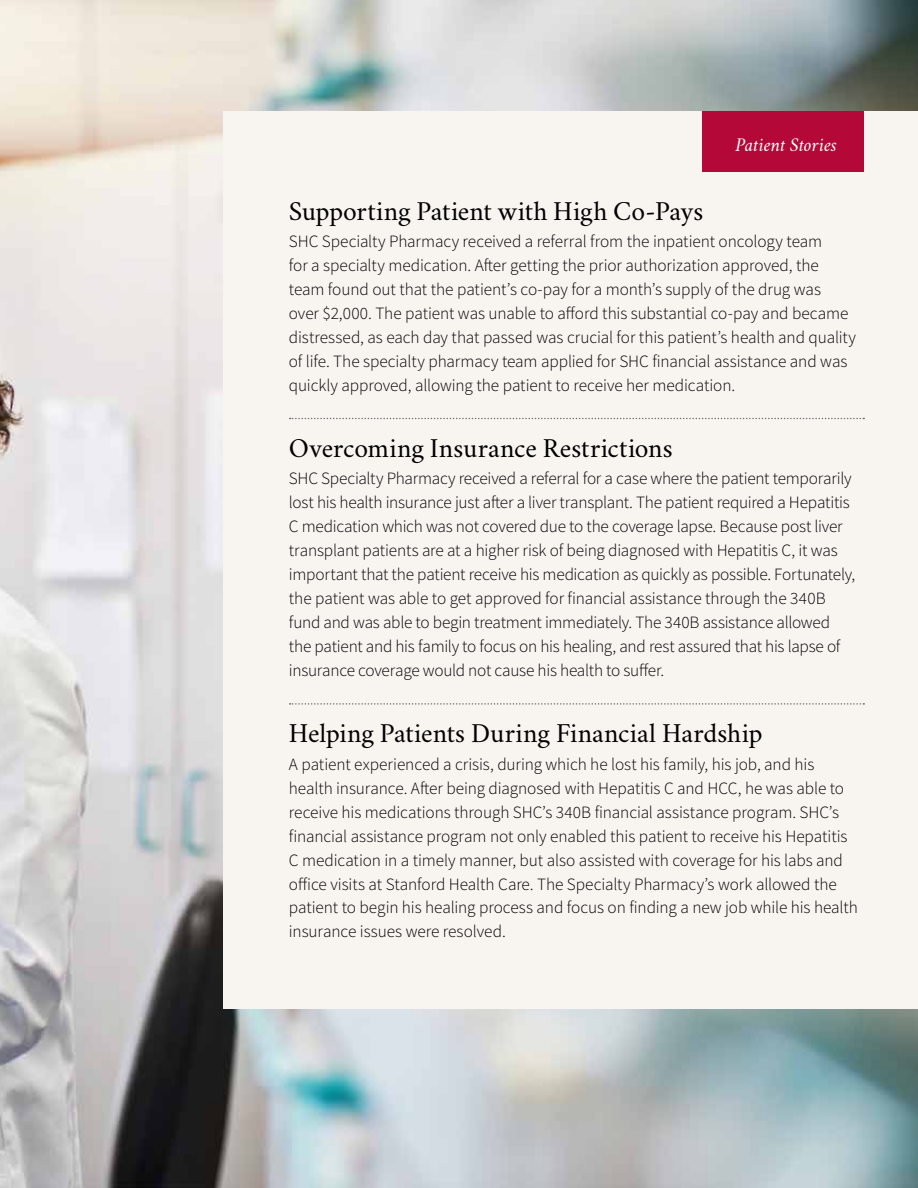
<style>
.page{position:relative;width:918px;height:1188px;background:#fff}
.page>*{position:absolute;margin:0;border:0;box-sizing:border-box;transform-origin:0 0}
.t1{font:27px "Crimson";color:#000}
.t2{font:italic 19.5px "Crimson";color:#fff}
.t3{font:300 17.25px/24px "Source Sans Pro";letter-spacing:-.01em;color:#000}
</style>
<div class="page">
<img style="left:0;top:0;width:918px;height:1188px">
<div style="left:224px;top:111px;width:694px;height:898px;background:#f8f5f1"></div>
<svg style="left:290px;top:418px;width:574px;height:1px"></svg>
<svg style="left:290px;top:703px;width:574px;height:2px"></svg>
<div style="left:702px;top:111px;width:162px;height:60px;background:#b30838"></div>
<p class="t2" style="left:736px;top:133px;width:103px">Patient Stories</p>
<h1 class="t1" style="left:289px;top:192px;width:416px">Supporting Patient with High Co-Pays</h1>
<p class="t3" style="left:289px;top:229px;width:569px">SHC Specialty Pharmacy received a referral from the inpatient oncology team<br>for a specialty medication. After getting the prior authorization approved, the team found out that the patient’s co-pay for a month’s supply of the drug was<br>over $2,000. The patient was unable to afford this substantial co-pay and became distressed, as each day that passed was crucial for this patient’s health and quality of life. The specialty pharmacy team applied for SHC financial assistance and was quickly approved, allowing the patient to receive her medication.</p>
<h1 class="t1" style="left:289px;top:430px;width:385px">Overcoming Insurance Restrictions</h1>
<p class="t3" style="left:289px;top:466px;width:568px">SHC Specialty Pharmacy received a referral for a case where the patient temporarily lost his health insurance just after a liver transplant. The patient required a Hepatitis C medication which was not covered due to the coverage lapse. Because post liver transplant patients are at a higher risk of being diagnosed with Hepatitis C, it was important that the patient receive his medication as quickly as possible. Fortunately, the patient was able to get approved for financial assistance through the 340B fund and was able to begin treatment immediately. The 340B assistance allowed the patient and his family to focus on his healing, and rest assured that his lapse of insurance coverage would not cause his health to suffer.</p>
<h1 class="t1" style="left:289px;top:715px;width:475px">Helping Patients During Financial Hardship</h1>
<p class="t3" style="left:289px;top:752px;width:571px">A patient experienced a crisis, during which he lost his family, his job, and his health insurance. After being diagnosed with Hepatitis C and HCC, he was able to receive his medications through SHC’s 340B financial assistance program. SHC’s financial assistance program not only enabled this patient to receive his Hepatitis C medication in a timely manner, but also assisted with coverage for his labs and office visits at Stanford Health Care. The Specialty Pharmacy’s work allowed the patient to begin his healing process and focus on finding a new job while his health insurance issues were resolved.</p>
</div>
